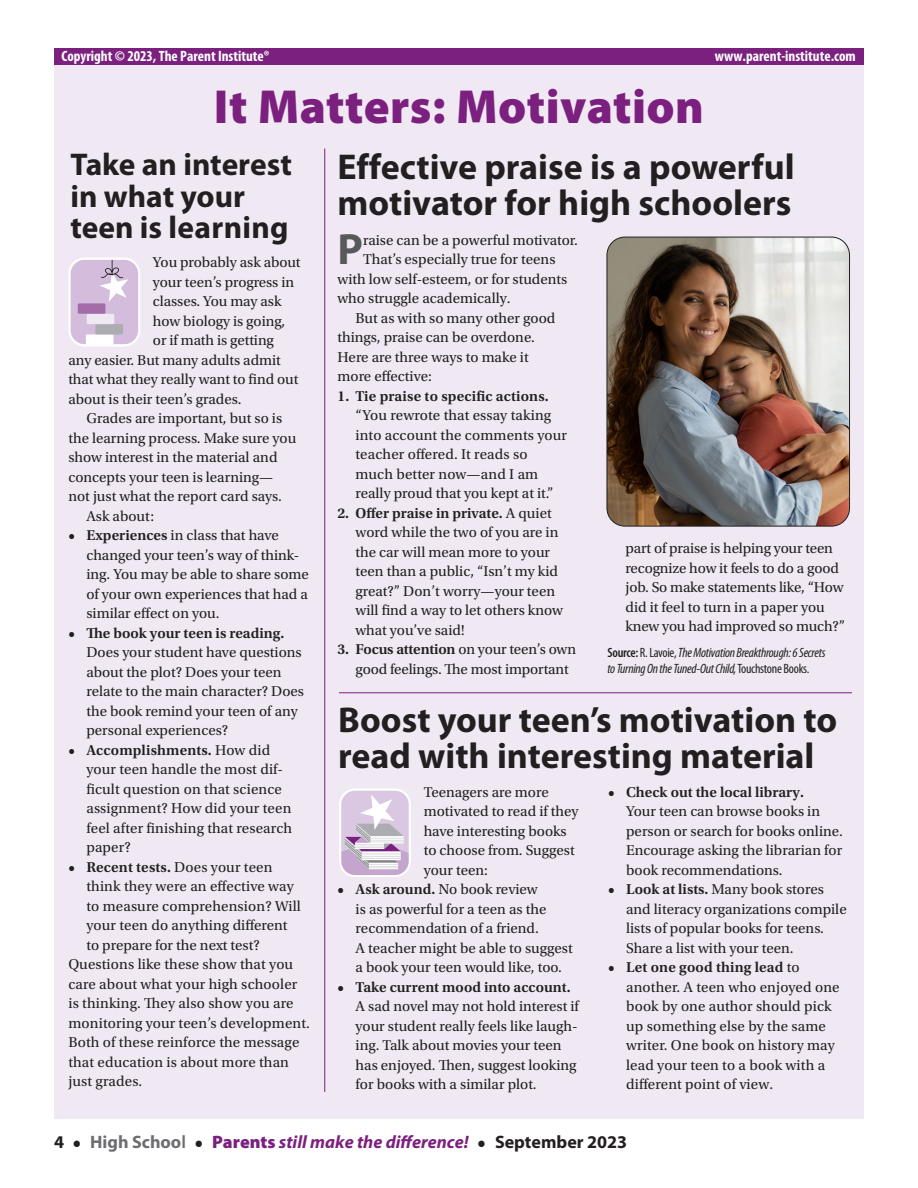
<style>
.page{position:relative;width:918px;height:1188px;background:#fff}
.page>*{position:absolute;margin:0;border:0;box-sizing:border-box;transform-origin:0 0}
.t1{font:900 48px "Myriad Pro";letter-spacing:.01em;color:#7c2080}
.t2{font:700 43.95px "Myriad Pro";color:#57585a}
.t3{font:700 36px/36px "Myriad Pro";color:#231f20}
.t4{font:700 31.5px/31.5px "Myriad Pro";color:#231f20}
.t5{font:italic 700 18px "Myriad Pro";color:#7c2080}
.t6{font:700 18px "Myriad Pro";color:#231f20}
.t7{font:15px/19.5px "Utopia Std";color:#231f20}
.t8{font:600 15px "Utopia Std";color:#231f20}
.t9{font:700 condensed 15px "Myriad Pro";color:#fff}
.t10{font:italic condensed 13.5px/16.5px "Myriad Pro";letter-spacing:-.02em;color:#231f20}
.s1{font-weight:600}
.s2{font-weight:400}
.s3{font-weight:600;font-style:normal}
.s4{font-style:normal}
.s5{font-style:normal;color:#231f20}
.s6{font-family:"Utopia Std";font-style:normal;color:#231f20}
.s7{font-style:normal;color:#6c6d70}
.s8{font-weight:600;font-style:normal;color:#6c6d70}
.s9{font-weight:900;font-style:normal}
</style>
<div class="page">
<div style="left:54px;top:49px;width:810px;height:1070px;background:#f0e9f4"></div>
<div style="left:54px;top:49px;width:810px;height:16px;background:#7c2080"></div>
<hr style="left:324px;top:148px;width:1px;height:944px;background:#7c2080">
<hr style="left:339px;top:692px;width:513px;height:1px;background:#7c2080">
<svg style="left:68px;top:258px;width:72px;height:88px;background:#d7c5de"></svg>
<svg style="left:339px;top:788px;width:72px;height:89px"></svg>
<img style="left:607px;top:237px;width:243px;height:289px">
<div style="left:607px;top:237px;width:243px;height:289px;border:1px solid #231f20;border-radius:18px"></div>
<p class="t9" style="left:62px;top:46px;width:210px">Copyright © 2023, The Parent Institute®</p>
<p class="t9" style="left:715px;top:46px;width:142px">www.parent-institute.com</p>
<h1 class="t1" style="left:214px;top:75px;width:492px">It Matters: Motivation</h1>
<h3 class="t4" style="left:70px;top:148px;width:223px">Take an interest in what your teen is learning</h3>
<h3 class="t3" style="left:338px;top:147px;width:459px">Effective praise is a powerful motivator for high schoolers</h3>
<h2 class="t2" style="left:338px;top:221px;width:27px">P</h2>
<p class="t7" style="left:363px;top:230px;width:216px">raise can be a powerful motivator.</p>
<p class="t7" style="left:363px;top:250px;width:194px">That’s especially true for teens</p>
<p class="t7" style="left:337px;top:269px;width:231px">with low self-esteem, or for students</p>
<p class="t7" style="left:337px;top:289px;width:175px">who struggle academically.</p>
<p class="t7" style="left:356px;top:308px;width:201px">But as with so many other good</p>
<p class="t7" style="left:338px;top:328px;width:199px">things, praise can be overdone.</p>
<p class="t7" style="left:338px;top:347px;width:193px">Here are three ways to make it</p>
<p class="t7" style="left:338px;top:367px;width:96px">more effective:</p>
<p class="t8" style="left:338px;top:387px;width:213px">1. Tie praise to specific actions.</p>
<p class="t7" style="left:356px;top:406px;width:213px">“You rewrote that essay taking into account the comments your teacher offered. It reads so much better now—and I am really proud that you kept at it.”</p>
<p class="t7" style="left:356px;top:503px;width:209px;text-indent:-18px"><span class="s1">2. Offer praise in private.</span> A quiet word while the two of you are in the car will mean more to your teen than a public, “Isn’t my kid great?” Don’t worry—your teen will find a way to let others know what you’ve said!</p>
<p class="t7" style="left:356px;top:640px;width:222px;text-indent:-18px"><span class="s1">3. Focus attention</span> on your teen’s own good feelings. The most important</p>
<p class="t7" style="left:153px;top:253px;width:149px">You probably ask about</p>
<p class="t7" style="left:153px;top:273px;width:143px">your teen’s progress in</p>
<p class="t7" style="left:153px;top:292px;width:130px">classes. You may ask</p>
<p class="t7" style="left:153px;top:312px;width:134px">how biology is going,</p>
<p class="t7" style="left:153px;top:331px;width:123px">or if math is getting</p>
<p class="t7" style="left:68px;top:351px;width:214px">any easier. But many adults admit</p>
<p class="t7" style="left:68px;top:370px;width:232px">that what they really want to find out</p>
<p class="t7" style="left:68px;top:390px;width:175px">about is their teen’s grades.</p>
<p class="t7" style="left:86px;top:409px;width:197px">Grades are important, but so is</p>
<p class="t7" style="left:68px;top:429px;width:229px">the learning process. Make sure you</p>
<p class="t7" style="left:68px;top:448px;width:211px">show interest in the material and</p>
<p class="t7" style="left:68px;top:468px;width:206px">concepts your teen is learning—</p>
<p class="t7" style="left:68px;top:487px;width:215px">not just what the report card says.</p>
<p class="t7" style="left:86px;top:507px;width:69px">Ask about:</p>
<p class="t7" style="left:86px;top:526px;width:224px;text-indent:-18px"><span class="s1">• Experiences</span> in class that have changed your teen’s way of think&shy;ing. You may be able to share some of your own experiences that had a similar effect on you.</p>
<p class="t8" style="left:68px;top:625px;width:217px">• The book your teen is reading.</p>
<p class="t7" style="left:86px;top:643px;width:219px">Does your student have questions about the plot? Does your teen relate to the main character? Does the book remind your teen of any personal experiences?</p>
<p class="t7" style="left:86px;top:741px;width:207px;text-indent:-18px"><span class="s1">• Accomplishments.</span> How did your teen handle the most dif&shy;ficult question on that science assignment? How did your teen feel after finishing that research paper?</p>
<p class="t8" style="left:68px;top:859px;width:206px">• Recent tests. <span class="s2">Does your teen</span></p>
<p class="t7" style="left:86px;top:877px;width:209px">think they were an effective way</p>
<p class="t7" style="left:86px;top:897px;width:216px">to measure comprehension? Will</p>
<p class="t7" style="left:86px;top:916px;width:203px">your teen do anything different</p>
<p class="t7" style="left:86px;top:936px;width:175px">to prepare for the next test?</p>
<p class="t7" style="left:68px;top:955px;width:226px">Questions like these show that you</p>
<p class="t7" style="left:68px;top:975px;width:231px">care about what your high schooler</p>
<p class="t7" style="left:68px;top:994px;width:227px">is thinking. They also show you are</p>
<p class="t7" style="left:68px;top:1014px;width:243px">monitoring your teen’s development.</p>
<p class="t7" style="left:68px;top:1033px;width:233px">Both of these reinforce the message</p>
<p class="t7" style="left:68px;top:1053px;width:222px">that education is about more than</p>
<p class="t7" style="left:68px;top:1072px;width:75px">just grades.</p>
<p class="t7" style="left:626px;top:539px;width:221px">part of praise is helping your teen recognize how it feels to do a good job. So make statements like, “How did it feel to turn in a paper you knew you had improved so much?”</p>
<p class="t10" style="left:608px;top:644px;width:220px"><span class="s3">Source:</span> <span class="s4">R. Lavoie,</span> The Motivation Breakthrough: 6 Secrets to Turning On the Tuned-Out Child, <span class="s4">Touchstone Books.</span></p>
<h3 class="t3" style="left:338px;top:700px;width:501px">Boost your teen’s motivation to read with interesting material</h3>
<p class="t8" style="left:608px;top:783px;width:197px">• Check out the local library.</p>
<p class="t7" style="left:626px;top:802px;width:218px">Your teen can browse books in person or search for books online.<br>Encourage asking the librarian for book recommendations.</p>
<p class="t7" style="left:626px;top:880px;width:222px;text-indent:-18px"><span class="s1">• Look at lists.</span> Many book stores and literacy organizations compile lists of popular books for teens.<br>Share a list with your teen.</p>
<p class="t7" style="left:626px;top:958px;width:215px;text-indent:-18px"><span class="s1">• Let one good thing lead</span> to another. A teen who enjoyed one book by one author should pick up something else by the same writer. One book on history may lead your teen to a book with a different point of view.</p>
<p class="t7" style="left:424px;top:782px;width:156px">Teenagers are more motivated to read if they have interesting books to choose from. Suggest your teen:</p>
<p class="t7" style="left:356px;top:880px;width:219px;text-indent:-18px"><span class="s1">• Ask around.</span> No book review<br>is as powerful for a teen as the recommendation of a friend.<br>A teacher might be able to suggest a book your teen would like, too.</p>
<p class="t8" style="left:338px;top:978px;width:234px">• Take current mood into account.</p>
<p class="t7" style="left:356px;top:997px;width:225px">A sad novel may not hold interest if your student really feels like laugh&shy;ing. Talk about movies your teen has enjoyed. Then, suggest looking for books with a similar plot.</p>
<p class="t5" style="left:54px;top:1130px;width:433px"><span class="s5">4</span> <span class="s6">•</span> <span class="s7">High Schoo</span><span class="s8">l</span> <span class="s6">•</span> <span class="s9">Parents</span> still make the difference! <span class="s6">•</span></p>
<p class="t6" style="left:495px;top:1130px;width:134px">September 2023</p>
</div>
